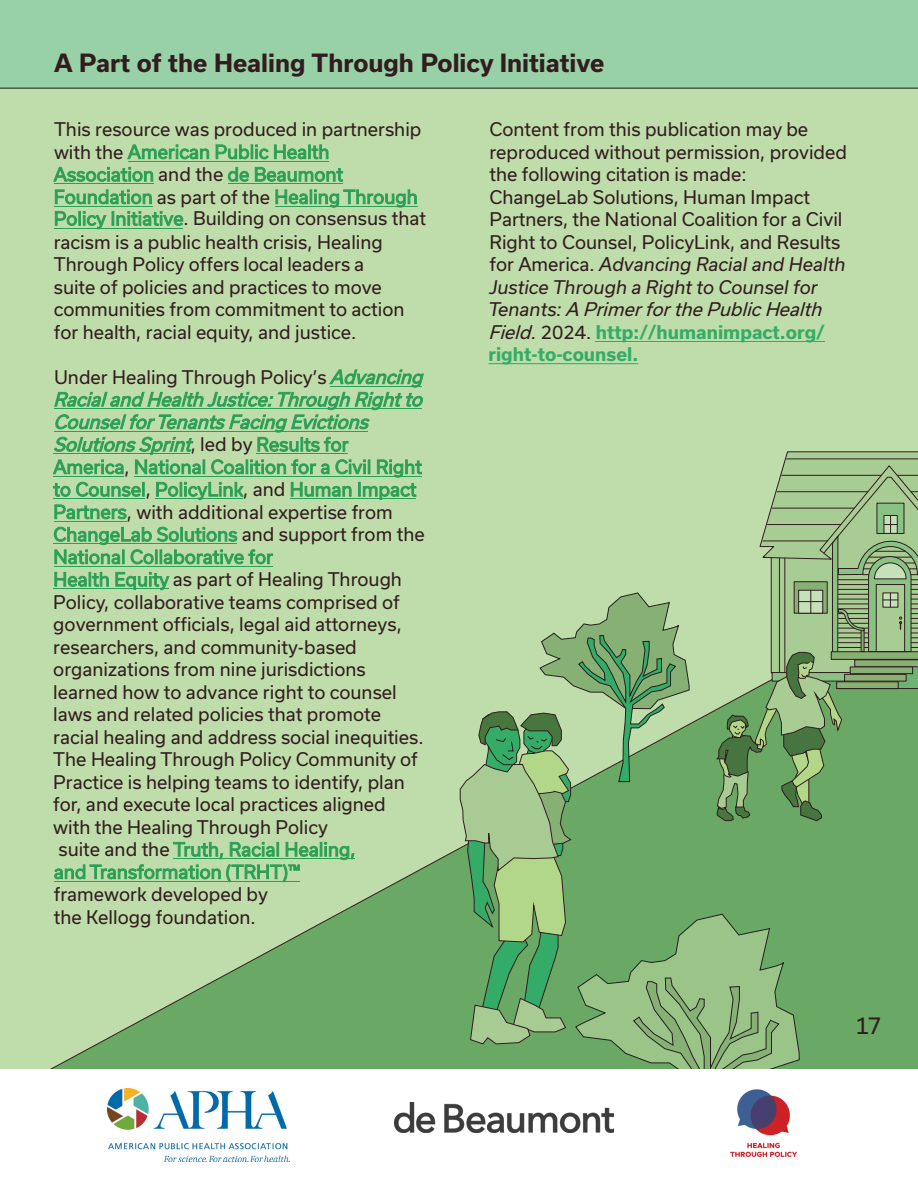
<style>
.page{position:relative;width:918px;height:1188px;background:#beddab}
.page>*{position:absolute;margin:0;border:0;box-sizing:border-box;transform-origin:0 0}
.t1{font:700 24px "Usual";color:#321c1e}
.t2{font:22.5px "Usual";color:#321c1e}
.t3{font:18px/22.5px "Usual";color:#321c1e}
.s1{color:#2c9f56}
.s2{font-style:italic;color:#2c9f56}
.s3{font-style:italic}
.s4{font-weight:700;color:#34ac67}
</style>
<div class="page">
<div style="left:0;top:0;width:918px;height:88px;background:#98d1a7"></div>
<svg style="left:50px;top:588px;width:409px;height:481px"></svg>
<svg style="left:459px;top:451px;width:459px;height:618px"></svg>
<div style="left:0;top:1069px;width:918px;height:119px;background:#fff"></div>
<img style="left:108px;top:1088px;width:182px;height:74px">
<img style="left:730px;top:1089px;width:67px;height:68px">
<img style="left:395px;top:1103px;width:218px;height:30px">
<hr style="left:0;top:88px;width:918px;height:1px;background:#321c1e">
<hr style="left:128px;top:161px;width:201px;height:1px;background:#2c9f56">
<hr style="left:54px;top:183px;width:100px;height:1px;background:#2c9f56">
<hr style="left:228px;top:183px;width:115px;height:1px;background:#2c9f56">
<hr style="left:54px;top:206px;width:98px;height:1px;background:#2c9f56">
<hr style="left:275px;top:206px;width:142px;height:1px;background:#2c9f56">
<hr style="left:55px;top:228px;width:128px;height:1px;background:#2c9f56">
<hr style="left:330px;top:386px;width:92px;height:1px;background:#2c9f56">
<hr style="left:54px;top:408px;width:367px;height:1px;background:#2c9f56">
<hr style="left:54px;top:431px;width:313px;height:1px;background:#2c9f56">
<hr style="left:54px;top:453px;width:136px;height:1px;background:#2c9f56">
<hr style="left:257px;top:453px;width:91px;height:1px;background:#2c9f56">
<hr style="left:54px;top:476px;width:70px;height:1px;background:#2c9f56">
<hr style="left:134px;top:476px;width:288px;height:1px;background:#2c9f56">
<hr style="left:54px;top:498px;width:91px;height:1px;background:#2c9f56">
<hr style="left:155px;top:498px;width:88px;height:1px;background:#2c9f56">
<hr style="left:290px;top:498px;width:126px;height:1px;background:#2c9f56">
<hr style="left:54px;top:521px;width:72px;height:1px;background:#2c9f56">
<hr style="left:54px;top:543px;width:183px;height:1px;background:#2c9f56">
<hr style="left:54px;top:566px;width:219px;height:1px;background:#2c9f56">
<hr style="left:54px;top:588px;width:115px;height:1px;background:#2c9f56">
<hr style="left:174px;top:858px;width:181px;height:1px;background:#2c9f56">
<hr style="left:54px;top:881px;width:246px;height:1px;background:#2c9f56">
<hr style="left:488px;top:363px;width:150px;height:1px;background:#34ac67">
<hr style="left:596px;top:341px;width:229px;height:1px;background:#34ac67">
<p class="t1" style="left:54px;top:49px;width:552px">A Part of the Healing Through Policy Initiative</p>
<p class="t3" style="left:54px;top:118px;width:374px">This resource was produced in partnership with the <span class="s1">American Public Health Association</span> and the <span class="s1">de Beaumont Foundation</span> as part of the <span class="s1">Healing Through Policy Initiative</span>. Building on consensus that</p>
<p class="t3" style="left:54px;top:231px;width:352px">racism is a public health crisis, Healing Through Policy offers local leaders a suite of policies and practices to move communities from commitment to action for health, racial equity, and justice.</p>
<p class="t3" style="left:53px;top:366px;width:376px">Under Healing Through Policy’s <span class="s2">Advancing Racialand Health Justice:Through Rightto CounselforTenantsFacing Evictions SolutionsSprint</span>, l e d b y <span class="s1">R e s u l t s f o r America</span>, <span class="s1">National Coalition for a Civil Right to Counsel</span>, <span class="s1">PolicyLink</span>, and <span class="s1">Human Impact Partners</span>, with additional expertise from <span class="s1">ChangeLab Solutions</span> and support from the <span class="s1">National Collaborative for<br>Health Equity</span> as part of Healing Through Policy, collaborative teams comprised of government officials, legal aid attorneys, researchers, and community-based organizations from nine jurisdictions learned how to advance right to counsel laws and related policies that promote racial healing and address social inequities.<br>The Healing Through Policy Community of Practice is helping teams to identify, plan for, and execute local practices aligned<br>with the Healing Through Policy<br>suite and the <span class="s1">Truth, Racial Healing,<br>and Transformation (TRHT)™<br></span>framework developed by<br>the Kellogg foundation.</p>
<p class="t3" style="left:489px;top:118px;width:360px">Content from this publication may be reproduced without permission, provided the following citation is made:<br>ChangeLab Solutions, Human Impact Partners, the National Coalition for a Civil Right to Counsel, PolicyLink, and Results for America. <span class="s3">Advancing Racial and Health Justice Through a Right to Counsel for<br>Te n a n t s :</span> <span class="s3">A PrimerforthePublicHealth Field.</span>2024. <span class="s4">http://humanimpact.org/ right-to-counsel.</span></p>
<p class="t2" style="left:856px;top:1013px;width:28px">17</p>
</div>
